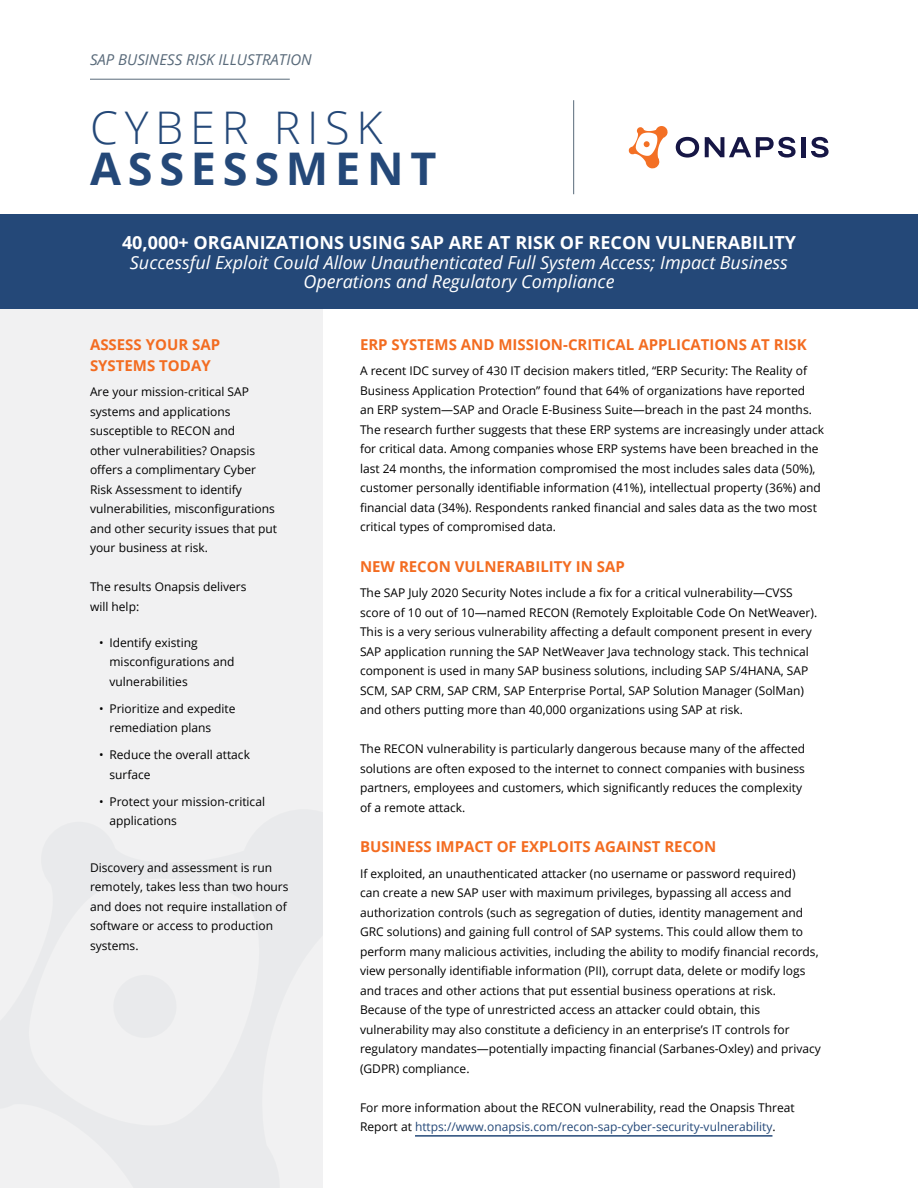
<style>
.page{position:relative;width:918px;height:1188px;background:#fff}
.page>*{position:absolute;margin:0;border:0;box-sizing:border-box;transform-origin:0 0}
.t1{font:700 45px "Open Sans";letter-spacing:.15em;color:#244878}
.t2{font:300 45px "Open Sans";letter-spacing:.15em;color:#244878}
.t3{font:italic 18px/19.5px "Open Sans";color:#fff;text-align:center}
.t4{font:700 18px "Open Sans";color:#fff}
.t5{font:700 15px/21px "Open Sans";color:#f36c21}
.t6{font:italic 15px "Open Sans";color:#596a7a}
.t7{font:12px/19.5px "Open Sans";color:#000}
.s1{color:#244878}
</style>
<div class="page">
<div style="left:0;top:303px;width:322px;height:885px;background:#f1f1f2"></div>
<svg style="left:676px;top:137px;width:23px;height:21px"></svg>
<svg style="left:705px;top:137px;width:91px;height:21px"></svg>
<hr style="left:801px;top:137px;width:4px;height:20px;background:#161645">
<svg style="left:811px;top:137px;width:18px;height:21px"></svg>
<svg style="left:629px;top:126px;width:39px;height:42px"></svg>
<hr style="left:573px;top:100px;width:1px;height:94px;background:#596a7a">
<div style="left:0;top:215px;width:918px;height:94px;background:#244878"></div>
<hr style="left:415px;top:1135px;width:357px;height:2px;background:#244878">
<hr style="left:90px;top:79px;width:200px;height:1px;background:#596a7a">
<p class="t6" style="left:90px;top:50px;width:223px">SAP BUSINESS RISK ILLUSTRATION</p>
<h1 class="t2" style="left:90px;top:97px;width:294px">CYBER RISK</h1>
<h1 class="t1" style="left:90px;top:137px;width:348px">ASSESSMENT</h1>
<h2 class="t4" style="left:122px;top:230px;width:676px">40,000+ ORGANIZATIONS USING SAP ARE AT RISK OF RECON VULNERABILITY</h2>
<h2 class="t3" style="left:130px;top:252px;width:660px">Successful Exploit Could Allow Unauthenticated Full System Access; Impact Business<br>Operations and Regulatory Compliance</h2>
<p class="t5" style="left:90px;top:334px;width:132px">ASSESS YOUR SAP<br>SYSTEMS TODAY</p>
<p class="t7" style="left:90px;top:382px;width:189px">Are your mission-critical SAP systems and applications susceptible to RECON and<br>other vulnerabilities? Onapsis offers a complimentary Cyber<br>Risk Assessment to identify vulnerabilities, misconfigurations and other security issues that put your business at risk.</p>
<p class="t7" style="left:90px;top:577px;width:158px">The results Onapsis delivers will help:</p>
<p class="t7" style="left:110px;top:632px;width:126px;text-indent:-10px">• Identify existing misconfigurations and vulnerabilities</p>
<p class="t7" style="left:110px;top:698px;width:128px;text-indent:-10px">• Prioritize and expedite remediation plans</p>
<p class="t7" style="left:110px;top:745px;width:142px;text-indent:-10px">• Reduce the overall attack surface</p>
<p class="t7" style="left:110px;top:791px;width:157px;text-indent:-10px">• Protect your mission-critical applications</p>
<p class="t7" style="left:90px;top:857px;width:200px">Discovery and assessment is run remotely, takes less than two hours and does not require installation of software or access to production systems.</p>
<p class="t5" style="left:360px;top:334px;width:448px">ERP SYSTEMS AND MISSION-CRITICAL APPLICATIONS AT RISK</p>
<p class="t7" style="left:360px;top:361px;width:466px">A recent IDC survey of 430 IT decision makers titled, “ERP Security: The Reality of Business Application Protection” found that 64% of organizations have reported<br>an ERP system—SAP and Oracle E-Business Suite—breach in the past 24 months.<br>The research further suggests that these ERP systems are increasingly under attack for critical data. Among companies whose ERP systems have been breached in the last 24 months, the information compromised the most includes sales data (50%), customer personally identifiable information (41%), intellectual property (36%) and financial data (34%). Respondents ranked financial and sales data as the two most critical types of compromised data.</p>
<p class="t5" style="left:360px;top:556px;width:266px">NEW RECON VULNERABILITY IN SAP</p>
<p class="t7" style="left:360px;top:583px;width:459px">The SAP July 2020 Security Notes include a fix for a critical vulnerability—CVSS score of 10 out of 10—named RECON (Remotely Exploitable Code On NetWeaver).<br>This is a very serious vulnerability affecting a default component present in every SAP application running the SAP NetWeaver Java technology stack. This technical component is used in many SAP business solutions, including SAP S/4HANA, SAP SCM, SAP CRM, SAP CRM, SAP Enterprise Portal, SAP Solution Manager (SolMan) and others putting more than 40,000 organizations using SAP at risk.</p>
<p class="t7" style="left:360px;top:739px;width:447px">The RECON vulnerability is particularly dangerous because many of the affected solutions are often exposed to the internet to connect companies with business partners, employees and customers, which significantly reduces the complexity of a remote attack.</p>
<p class="t5" style="left:360px;top:836px;width:358px">BUSINESS IMPACT OF EXPLOITS AGAINST RECON</p>
<p class="t7" style="left:360px;top:863px;width:463px">If exploited, an unauthenticated attacker (no username or password required)<br>can create a new SAP user with maximum privileges, bypassing all access and authorization controls (such as segregation of duties, identity management and GRC solutions) and gaining full control of SAP systems. This could allow them to perform many malicious activities, including the ability to modify financial records, view personally identifiable information (PII), corrupt data, delete or modify logs and traces and other actions that put essential business operations at risk.<br>Because of the type of unrestricted access an attacker could obtain, this vulnerability may also constitute a deficiency in an enterprise’s IT controls for regulatory mandates—potentially impacting financial (Sarbanes-Oxley) and privacy (GDPR) compliance.</p>
<p class="t7" style="left:360px;top:1097px;width:436px">For more information about the RECON vulnerability, read the Onapsis Threat<br>Report at <span class="s1">https://www.onapsis.com/recon-sap-cyber-security-vulnerability</span>.</p>
</div>
